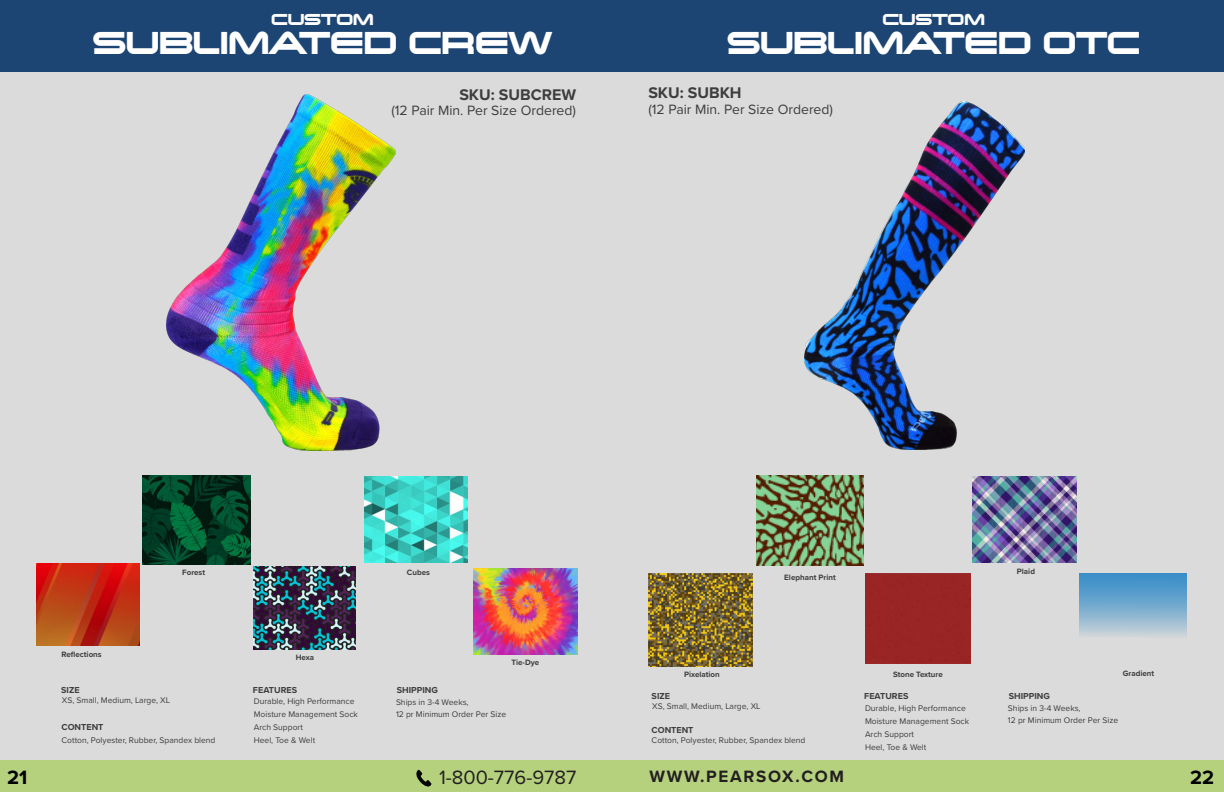
<style>
.page{position:relative;width:1224px;height:792px;background:#d8d8d8}
.page>*{position:absolute;margin:0;border:0;box-sizing:border-box;transform-origin:0 0}
.t1{font:700 40px "Changeling Neo";color:#fff}
.t2{font:20px "Proxima Nova";color:#231f20}
.t3{font:700 20px "Changeling Neo";color:#fff}
.t4{font:700 20px "Proxima Nova";color:#000}
.t5{font:700 17px "Proxima Nova";letter-spacing:.1em;color:#231f20}
.t6{font:700 16px "Proxima Nova";color:#3e3e3f}
.t7{font:14px "Proxima Nova";color:#3e3e3f}
.t8{font:700 9px "Proxima Nova";color:#3e3e3f}
.t9{font:8.5px/13px "Proxima Nova";color:#3e3e3f}
.t10{font:700 8px "Proxima Nova";color:#3e3e3f}
</style>
<div class="page">
<div style="left:0;top:760px;width:1224px;height:32px;background:#b5d17e"></div>
<svg style="left:416px;top:770px;width:16px;height:17px"></svg>
<div style="left:0;top:0;width:1224px;height:72px;background:#1d4573"></div>
<img style="left:253px;top:566px;width:103px;height:84px">
<img style="left:36px;top:564px;width:104px;height:82px">
<img style="left:474px;top:569px;width:103px;height:86px">
<img style="left:1079px;top:573px;width:108px;height:62px">
<img style="left:756px;top:476px;width:108px;height:90px">
<img style="left:365px;top:476px;width:103px;height:86px">
<img style="left:166px;top:94px;width:230px;height:356px">
<img style="left:804px;top:101px;width:221px;height:349px">
<img style="left:143px;top:475px;width:108px;height:90px">
<div style="left:865px;top:573px;width:106px;height:90px;background:#992525"></div>
<img style="left:973px;top:476px;width:104px;height:87px">
<img style="left:649px;top:573px;width:103px;height:93px">
<h2 class="t3" style="left:271px;top:6px;width:104px">CUSTOM</h2>
<h2 class="t3" style="left:882px;top:6px;width:104px">CUSTOM</h2>
<h1 class="t1" style="left:93px;top:16px;width:460px">SUBLIMATED CREW</h1>
<h1 class="t1" style="left:727px;top:16px;width:414px">SUBLIMATED OTC</h1>
<h3 class="t6" style="left:459px;top:82px;width:118px">SKU: SUBCREW</h3>
<h3 class="t7" style="left:391px;top:100px;width:186px">(12 Pair Min. Per Size Ordered)</h3>
<h3 class="t6" style="left:648px;top:81px;width:95px">SKU: SUBKH</h3>
<h3 class="t7" style="left:648px;top:99px;width:186px">(12 Pair Min. Per Size Ordered)</h3>
<p class="t10" style="left:182px;top:566px;width:24px">Forest</p>
<p class="t10" style="left:407px;top:566px;width:25px">Cubes</p>
<p class="t10" style="left:62px;top:649px;width:42px">Reflections</p>
<p class="t10" style="left:296px;top:651px;width:20px">Hexa</p>
<p class="t10" style="left:512px;top:656px;width:29px">Tie-Dye</p>
<p class="t8" style="left:61px;top:684px;width:20px">SIZE</p>
<p class="t9" style="left:62px;top:694px;width:110px">XS, Small, Medium, Large, XL</p>
<p class="t8" style="left:62px;top:721px;width:43px">CONTENT</p>
<p class="t9" style="left:62px;top:733px;width:155px">Cotton, Polyester, Rubber, Spandex blend</p>
<p class="t8" style="left:253px;top:684px;width:46px">FEATURES</p>
<p class="t8" style="left:397px;top:684px;width:43px">SHIPPING</p>
<p class="t9" style="left:396px;top:696px;width:112px;line-height:12px">Ships in 3-4 Weeks,<br>12 pr Minimum Order Per Size</p>
<p class="t9" style="left:254px;top:695px;width:106px">Durable, High Performance<br>Moisture Management Sock<br>Arch Support<br>Heel, Toe &amp; Welt</p>
<p class="t10" style="left:784px;top:571px;width:53px">Elephant Print</p>
<p class="t10" style="left:684px;top:668px;width:37px">Pixelation</p>
<p class="t10" style="left:893px;top:668px;width:51px">Stone Texture</p>
<p class="t10" style="left:1017px;top:565px;width:20px">Plaid</p>
<p class="t10" style="left:1123px;top:668px;width:33px">Gradient</p>
<p class="t8" style="left:652px;top:690px;width:20px">SIZE</p>
<p class="t9" style="left:652px;top:700px;width:110px">XS, Small, Medium, Large, XL</p>
<p class="t8" style="left:652px;top:723px;width:43px">CONTENT</p>
<p class="t9" style="left:652px;top:733px;width:155px">Cotton, Polyester, Rubber, Spandex blend</p>
<p class="t8" style="left:864px;top:690px;width:46px">FEATURES</p>
<p class="t8" style="left:1009px;top:690px;width:43px">SHIPPING</p>
<p class="t9" style="left:1008px;top:702px;width:112px;line-height:12px">Ships in 3-4 Weeks,<br>12 pr Minimum Order Per Size</p>
<p class="t9" style="left:865px;top:701px;width:106px">Durable, High Performance<br>Moisture Management Sock<br>Arch Support<br>Heel, Toe &amp; Welt</p>
<h2 class="t4" style="left:7px;top:763px;width:22px">21</h2>
<h2 class="t2" style="left:439px;top:763px;width:139px">1-800-776-9787</h2>
<h3 class="t5" style="left:649px;top:764px;width:196px">WWW.PEARSOX.COM</h3>
<h2 class="t4" style="left:1190px;top:763px;width:25px">22</h2>
</div>
